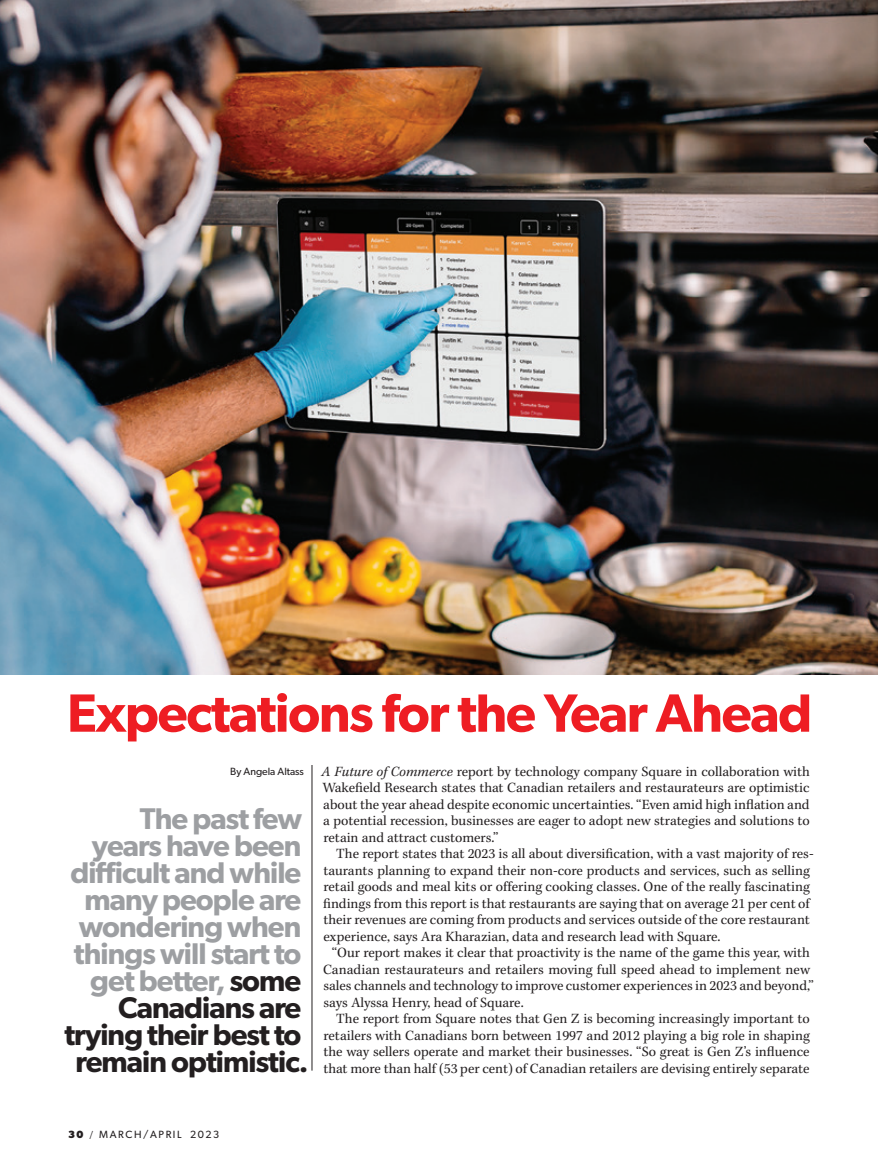
<style>
.page{position:relative;width:878px;height:1161px;background:#fff}
.page>*{position:absolute;margin:0;border:0;box-sizing:border-box;transform-origin:0 0}
.article_header_42pt{font:600 54px "Gibson";letter-spacing:-.025em;color:#ee1d23}
.article_header_42pt-2{font:600 30px/27px "Gibson";letter-spacing:-.03em;color:#9d9fa2;text-align:right}
.Body{font:14.25px/16.5px "Kepl MM 385 575 9";color:#231f20}
.Body___Non_Indent{font:14.25px/16.5px "Kepl MM 385 575 9";color:#231f20;text-align:justify}
.author{font:10.5px "Gibson";letter-spacing:.15em;color:#231f20}
.author-2{font:10.5px "Gibson";color:#231f20}
.s1{font-family:"Kepl MM It 385 575 9"}
.s2{color:#231f20}
.s3{font-weight:700}
.s4{font-family:"Kepl MM 385 575 7"}
</style>
<div class="page">
<img style="left:0;top:0;width:878px;height:675px">
<hr style="left:312px;top:765px;width:1px;height:306px;background:#231f20">
<p class="article_header_42pt" style="left:67px;top:681px;width:746px">Expectations for the Year Ahead</p>
<p class="author-2" style="left:230px;top:766px;width:75px">By Angela Altass</p>
<p class="Body___Non_Indent" style="left:321px;top:763px;width:490px"><span class="s1">A Future of Commerce</span> report by technology company Square in collaboration with Wakefield Research states that Canadian retailers and restaurateurs are optimistic about the year ahead despite economic uncertainties. “Even amid high inflation and a potential recession, businesses are eager to adopt new strategies and solutions to retain and attract customers.”</p>
<p class="Body" style="left:323px;top:846px;width:492px;text-indent:13px">The report states that 2023 is all about diversification, with a vast majority of res&shy;taurants planning to expand their non-core products and services, such as selling retail goods and meal kits or offering cooking classes. One of the really fascinating findings from this report is that restaurants are saying that on average 21 per cent of their revenues are coming from products and services outside of the core restaurant experience, says Ara Kharazian, data and research lead with Square.</p>
<p class="Body" style="left:323px;top:945px;width:492px;text-indent:9px">“Our report makes it clear that proactivity is the name of the game this year, with Canadian restaurateurs and retailers moving full speed ahead to implement new sales channels and technology to improve customer experiences in 2023 and beyond,” says Alyssa Henry, head of Square.</p>
<p class="Body" style="left:323px;top:1011px;width:488px;text-align:justify;text-indent:13px">The report from Square notes that Gen Z is becoming increasingly important to retailers with Canadians born between 1997 and 2012 playing a big role in shaping the way sellers operate and market their businesses. “So great is Gen Z’s influence that more than half (53 per cent) of Canadian retailers are devising entirely separate</p>
<p class="article_header_42pt-2" style="left:64px;top:805px;width:246px">The past few<br>years have been difficult and while many people are wondering when things will start to get better, <span class="s2">some<br>Canadians are trying their best to remain optimistic.</span></p>
<p class="author" style="left:68px;top:1128px;width:153px"><span class="s3">30</span> <span class="s4">/</span> MARCH/APRIL 2023</p>
</div>
